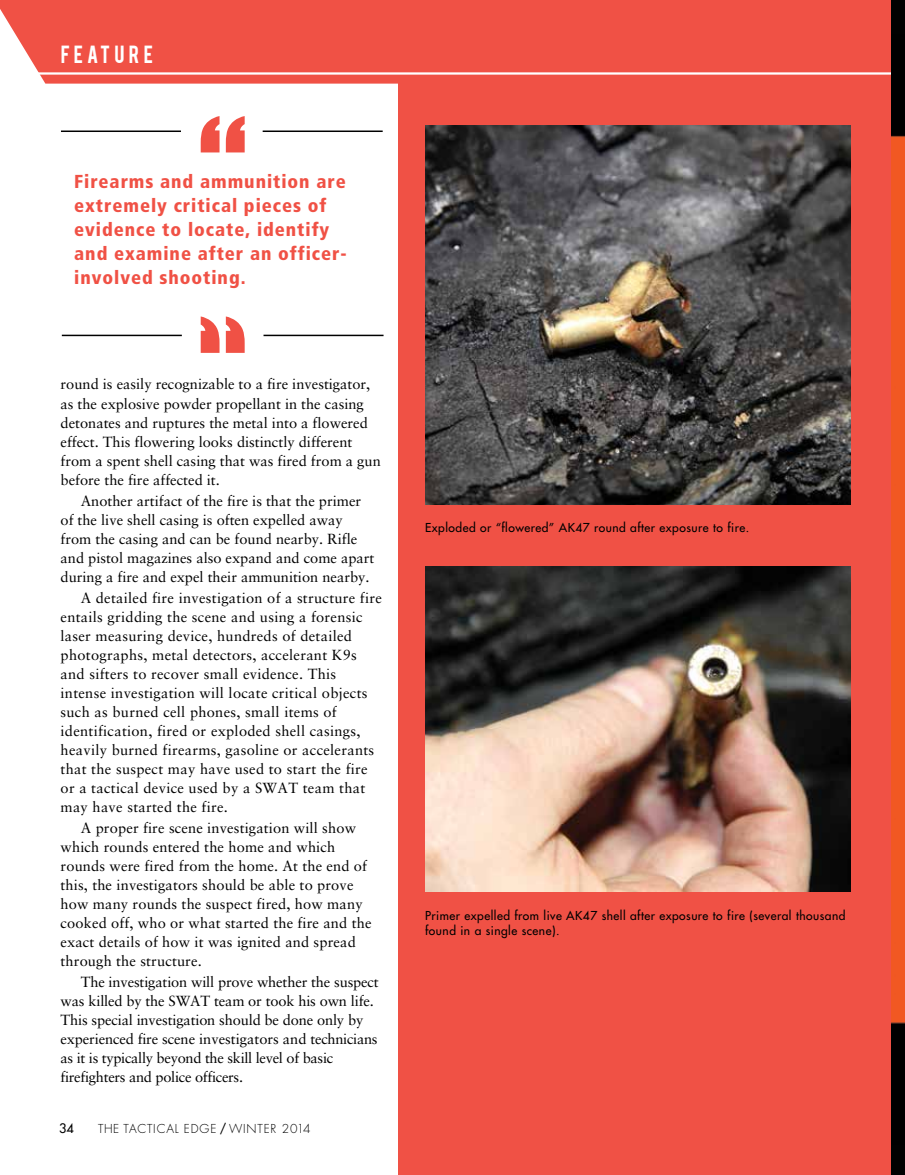
<style>
.page{position:relative;width:905px;height:1175px;background:#fff}
.page>*{position:absolute;margin:0;border:0;box-sizing:border-box;transform-origin:0 0}
.t1{font:19.5px "Bebas";letter-spacing:.21em;color:#fff}
.t2{font:900 condensed 18.75px/24px "Frutiger";letter-spacing:.05em;color:#f05145}
.t3{font:14.7px/18.9px "Sabon";letter-spacing:.01em;color:#000}
.t4{font:14.7px/18.9px "Sabon";letter-spacing:-.01em;color:#000}
.t5{font:12.75px "Futura";color:#000}
.t6{font:12px/15px "Futura";letter-spacing:.04em;color:#000}
.t7{font:300 12px "Futura";letter-spacing:.07em;color:#000}
.s1{font-weight:400}
</style>
<div class="page">
<div style="left:398px;top:72px;width:506px;height:1102px;background:#f05145"></div>
<div style="left:0;top:0;width:891px;height:84px;background:#f05145"></div>
<hr style="left:30px;top:72px;width:874px;height:3px;background:#fff">
<img style="left:425px;top:125px;width:425px;height:379px">
<img style="left:425px;top:567px;width:425px;height:325px">
<svg style="left:201px;top:116px;width:44px;height:36px"></svg>
<hr style="left:61px;top:130px;width:120px;height:2px;background:#000">
<hr style="left:263px;top:130px;width:119px;height:2px;background:#000">
<hr style="left:62px;top:335px;width:120px;height:1px;background:#000">
<hr style="left:263px;top:335px;width:120px;height:1px;background:#000">
<svg style="left:201px;top:316px;width:44px;height:37px"></svg>
<img style="left:891px;top:0;width:13px;height:1174px">
<h1 class="t1" style="left:61px;top:40px;width:94px">FEATU RE</h1>
<p class="t2" style="left:74px;top:170px;width:274px">Firearms and ammunition are extremely critical pieces of evidence to locate, identify and examine after an officer&shy;involved shooting.</p>
<p class="t3" style="left:61px;top:374px;width:322px">round is easily recognizable to a fire investigator, as the explosive powder propellant in the casing detonates and ruptures the metal into a flowered effect. This flowering looks distinctly different from a spent shell casing that was fired from a gun before the fire affected it.</p>
<p class="t3" style="left:61px;top:491px;width:315px;text-indent:20px">Another artifact of the fire is that the primer of the live shell casing is often expelled away from the casing and can be found nearby. Rifle and pistol magazines also expand and come apart during a fire and expel their ammunition nearby.</p>
<p class="t3" style="left:61px;top:588px;width:323px;text-indent:20px">A detailed fire investigation of a structure fire entails gridding the scene and using a forensic laser measuring device, hundreds of detailed photographs, metal detectors, accelerant K9s and sifters to recover small evidence. This intense investigation will locate critical objects such as burned cell phones, small items of identification, fired or exploded shell casings, heavily burned firearms, gasoline or accelerants that the suspect may have used to start the fire or a tactical device used by a SWAT team that may have started the fire.</p>
<p class="t3" style="left:61px;top:818px;width:312px;text-indent:20px">A proper fire scene investigation will show which rounds entered the home and which rounds were fired from the home. At the end of this, the investigators should be able to prove how many rounds the suspect fired, how many cooked off, who or what started the fire and the exact details of how it was ignited and spread through the structure.</p>
<p class="t4" style="left:61px;top:972px;width:320px;text-indent:20px">The investigation will prove whether the suspect was killed by the SWAT team or took his own life.<br>This special investigation should be done only by experienced fire scene investigators and technicians as it is typically beyond the skill level of basic firefighters and police officers.</p>
<p class="t5" style="left:59px;top:1120px;width:16px">34</p>
<p class="t7" style="left:98px;top:1121px;width:214px">THE TACTICAL E DGE <span class="s1">/</span> WI NTER 2014</p>
<p class="t6" style="left:425px;top:520px;width:325px">Exploded or “flowered” AK47 round after exposure to fire.</p>
<p class="t6" style="left:425px;top:907px;width:422px">Primer expelled from live AK47 shell after exposure to fire (several thousand found in a single scene).</p>
</div>
